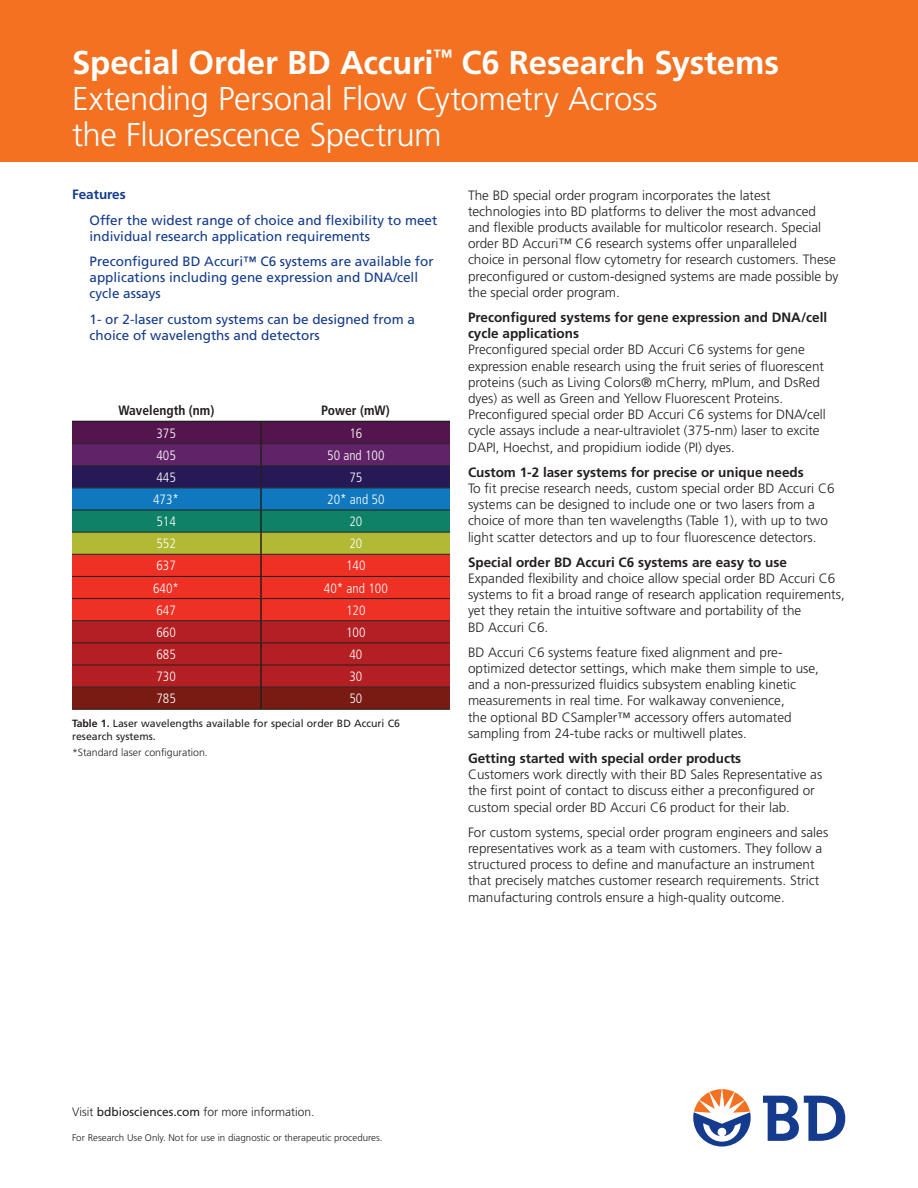
<style>
.page{position:relative;width:918px;height:1188px;background:#fff}
.page>*{position:absolute;margin:0;border:0;box-sizing:border-box;transform-origin:0 0}
.t1{font:300 33px/36px "Frutiger";letter-spacing:-.015em;color:#fff}
.t2{font:300 13.5px/16.2px "Frutiger";color:#231f20}
.t3{font:13.5px/16.2px "Frutiger";color:#143b8d}
.t4{font:700 13.5px/16.2px "Frutiger";color:#231f20}
.t5{font:300 condensed 13.5px "Frutiger";color:#fff}
.t6{font:700 condensed 13.5px "Frutiger";color:#231f20}
.t7{font:700 13.5px "Frutiger";color:#143b8d}
.t8{font:300 12px "Frutiger";color:#231f20}
.t9{font:10.5px/12.6px "Frutiger";color:#231f20}
.t10{font:300 10.5px "Frutiger";color:#231f20}
.t11{font:300 9.75px "Frutiger";color:#231f20}
.s1{font-weight:700}
.s2{font-weight:400}
</style>
<div class="page">
<div style="left:0;top:0;width:918px;height:162px;background:#f37121"></div>
<svg style="left:763px;top:1096px;width:82px;height:45px"></svg>
<svg style="left:693px;top:1089px;width:58px;height:58px"></svg>
<svg style="left:72px;top:422px;width:378px;height:287px;background:#893b40"></svg>
<hr style="left:260px;top:422px;width:2px;height:21px;background:#231f20">
<hr style="left:260px;top:444px;width:2px;height:22px;background:#231f20">
<hr style="left:260px;top:466px;width:2px;height:22px;background:#231f20">
<hr style="left:260px;top:488px;width:2px;height:22px;background:#231f20">
<hr style="left:260px;top:510px;width:2px;height:22px;background:#231f20">
<hr style="left:260px;top:532px;width:2px;height:22px;background:#231f20">
<hr style="left:260px;top:554px;width:2px;height:22px;background:#231f20">
<hr style="left:260px;top:577px;width:2px;height:21px;background:#231f20">
<hr style="left:260px;top:599px;width:2px;height:22px;background:#231f20">
<hr style="left:260px;top:621px;width:2px;height:22px;background:#231f20">
<hr style="left:260px;top:643px;width:2px;height:22px;background:#231f20">
<hr style="left:260px;top:665px;width:2px;height:22px;background:#231f20">
<hr style="left:260px;top:687px;width:2px;height:22px;background:#231f20">
<hr style="left:72px;top:421px;width:189px;height:1px;background:#231f20">
<hr style="left:261px;top:421px;width:189px;height:1px;background:#231f20">
<hr style="left:72px;top:443px;width:189px;height:1px;background:#231f20">
<hr style="left:261px;top:443px;width:189px;height:1px;background:#231f20">
<hr style="left:72px;top:465px;width:189px;height:1px;background:#231f20">
<hr style="left:261px;top:465px;width:189px;height:1px;background:#231f20">
<hr style="left:72px;top:488px;width:189px;height:1px;background:#231f20">
<hr style="left:261px;top:488px;width:189px;height:1px;background:#231f20">
<hr style="left:72px;top:510px;width:189px;height:1px;background:#231f20">
<hr style="left:261px;top:510px;width:189px;height:1px;background:#231f20">
<hr style="left:72px;top:532px;width:189px;height:1px;background:#231f20">
<hr style="left:261px;top:532px;width:189px;height:1px;background:#231f20">
<hr style="left:72px;top:554px;width:189px;height:1px;background:#231f20">
<hr style="left:261px;top:554px;width:189px;height:1px;background:#231f20">
<hr style="left:72px;top:576px;width:189px;height:1px;background:#231f20">
<hr style="left:261px;top:576px;width:189px;height:1px;background:#231f20">
<hr style="left:72px;top:598px;width:189px;height:1px;background:#231f20">
<hr style="left:261px;top:598px;width:189px;height:1px;background:#231f20">
<hr style="left:72px;top:620px;width:189px;height:1px;background:#231f20">
<hr style="left:261px;top:620px;width:189px;height:1px;background:#231f20">
<hr style="left:72px;top:643px;width:189px;height:1px;background:#231f20">
<hr style="left:261px;top:643px;width:189px;height:1px;background:#231f20">
<hr style="left:72px;top:665px;width:189px;height:1px;background:#231f20">
<hr style="left:261px;top:665px;width:189px;height:1px;background:#231f20">
<hr style="left:72px;top:687px;width:189px;height:1px;background:#231f20">
<hr style="left:261px;top:687px;width:189px;height:1px;background:#231f20">
<hr style="left:72px;top:709px;width:189px;height:1px;background:#231f20">
<hr style="left:261px;top:709px;width:189px;height:1px;background:#231f20">
<h1 class="t1" style="left:72px;top:44px;width:708px"><span class="s1">Special Order BD Accuri</span><sup>™</sup> <span class="s1">C6 Research Systems<br></span>Extending Personal Flow Cytometry Across<br>the Fluorescence Spectrum</h1>
<p class="t7" style="left:72px;top:187px;width:55px">Features</p>
<p class="t3" style="left:90px;top:212px;width:349px">Offer the widest range of choice and flexibility to meet individual research application requirements</p>
<p class="t3" style="left:90px;top:253px;width:346px">Preconfigured BD Accuri™ C6 systems are available for applications including gene expression and DNA/cell cycle assays</p>
<p class="t3" style="left:90px;top:311px;width:327px">1- or 2-laser custom systems can be designed from a choice of wavelengths and detectors</p>
<p class="t6" style="left:119px;top:403px;width:97px">Wavelength (nm)</p>
<p class="t6" style="left:321px;top:403px;width:70px">Power (mW)</p>
<p class="t5" style="left:156px;top:425px;width:21px">375</p>
<p class="t5" style="left:349px;top:425px;width:14px">16</p>
<p class="t5" style="left:156px;top:447px;width:21px">405</p>
<p class="t5" style="left:327px;top:447px;width:59px">50 and 100</p>
<p class="t5" style="left:156px;top:470px;width:21px">445</p>
<p class="t5" style="left:349px;top:470px;width:14px">75</p>
<p class="t5" style="left:153px;top:492px;width:27px">473*</p>
<p class="t5" style="left:327px;top:492px;width:59px">20* and 50</p>
<p class="t5" style="left:156px;top:514px;width:21px">514</p>
<p class="t5" style="left:349px;top:514px;width:14px">20</p>
<p class="t5" style="left:156px;top:536px;width:21px">552</p>
<p class="t5" style="left:349px;top:536px;width:14px">20</p>
<p class="t5" style="left:156px;top:558px;width:21px">637</p>
<p class="t5" style="left:346px;top:558px;width:21px">140</p>
<p class="t5" style="left:153px;top:580px;width:27px">640*</p>
<p class="t5" style="left:324px;top:580px;width:65px">40* and 100</p>
<p class="t5" style="left:156px;top:602px;width:21px">647</p>
<p class="t5" style="left:346px;top:602px;width:21px">120</p>
<p class="t5" style="left:156px;top:625px;width:21px">660</p>
<p class="t5" style="left:346px;top:625px;width:21px">100</p>
<p class="t5" style="left:156px;top:647px;width:21px">685</p>
<p class="t5" style="left:349px;top:647px;width:14px">40</p>
<p class="t5" style="left:156px;top:669px;width:21px">730</p>
<p class="t5" style="left:349px;top:669px;width:14px">30</p>
<p class="t5" style="left:156px;top:691px;width:21px">785</p>
<p class="t5" style="left:349px;top:691px;width:14px">50</p>
<p class="t9" style="left:72px;top:717px;width:329px"><span class="s1">Table 1.</span> Laser wavelengths available for special order BD Accuri C6 research systems.</p>
<p class="t10" style="left:72px;top:746px;width:137px">*Standard laser configuration.</p>
<p class="t2" style="left:468px;top:187px;width:372px">The BD special order program incorporates the latest technologies into BD platforms to deliver the most advanced and flexible products available for multicolor research. Special order BD Accuri™ C6 research systems offer unparalleled<br>choice in personal flow cytometry for research customers. These preconfigured or custom-designed systems are made possible by the special order program.</p>
<p class="t4" style="left:468px;top:309px;width:361px">Preconfigured systems for gene expression and DNA/cell cycle applications</p>
<p class="t2" style="left:468px;top:342px;width:359px">Preconfigured special order BD Accuri C6 systems for gene expression enable research using the fruit series of fluorescent proteins (such as Living Colors® mCherry, mPlum, and DsRed dyes) as well as Green and Yellow Fluorescent Proteins.<br>Preconfigured special order BD Accuri C6 systems for DNA/cell cycle assays include a near-ultraviolet (375-nm) laser to excite DAPI, Hoechst, and propidium iodide (PI) dyes.</p>
<p class="t4" style="left:468px;top:464px;width:337px">Custom 1-2 laser systems for precise or unique needs</p>
<p class="t2" style="left:468px;top:480px;width:368px">To fit precise research needs, custom special order BD Accuri C6 systems can be designed to include one or two lasers from a choice of more than ten wavelengths (Table 1), with up to two light scatter detectors and up to four fluorescence detectors.</p>
<p class="t4" style="left:468px;top:554px;width:321px">Special order BD Accuri C6 systems are easy to use</p>
<p class="t2" style="left:468px;top:570px;width:378px">Expanded flexibility and choice allow special order BD Accuri C6 systems to fit a broad range of research application requirements, yet they retain the intuitive software and portability of the<br>BD Accuri C6.</p>
<p class="t2" style="left:468px;top:644px;width:353px">BD Accuri C6 systems feature fixed alignment and pre&shy;optimized detector settings, which make them simple to use, and a non-pressurized fluidics subsystem enabling kinetic measurements in real time. For walkaway convenience,<br>the optional BD CSampler™ accessory offers automated sampling from 24-tube racks or multiwell plates.</p>
<p class="t4" style="left:468px;top:750px;width:275px">Getting started with special order products</p>
<p class="t2" style="left:468px;top:766px;width:356px">Customers work directly with their BD Sales Representative as the first point of contact to discuss either a preconfigured or custom special order BD Accuri C6 product for their lab.</p>
<p class="t2" style="left:468px;top:824px;width:362px">For custom systems, special order program engineers and sales representatives work as a team with customers. They follow a structured process to define and manufacture an instrument that precisely matches customer research requirements. Strict manufacturing controls ensure a high-quality outcome.</p>
<p class="t8" style="left:72px;top:1105px;width:244px">Visit <span class="s2">bdbiosciences.com</span> for more information.</p>
<p class="t11" style="left:72px;top:1132px;width:312px">For Research Use Only. Not for use in diagnostic or therapeutic procedures.</p>
</div>
